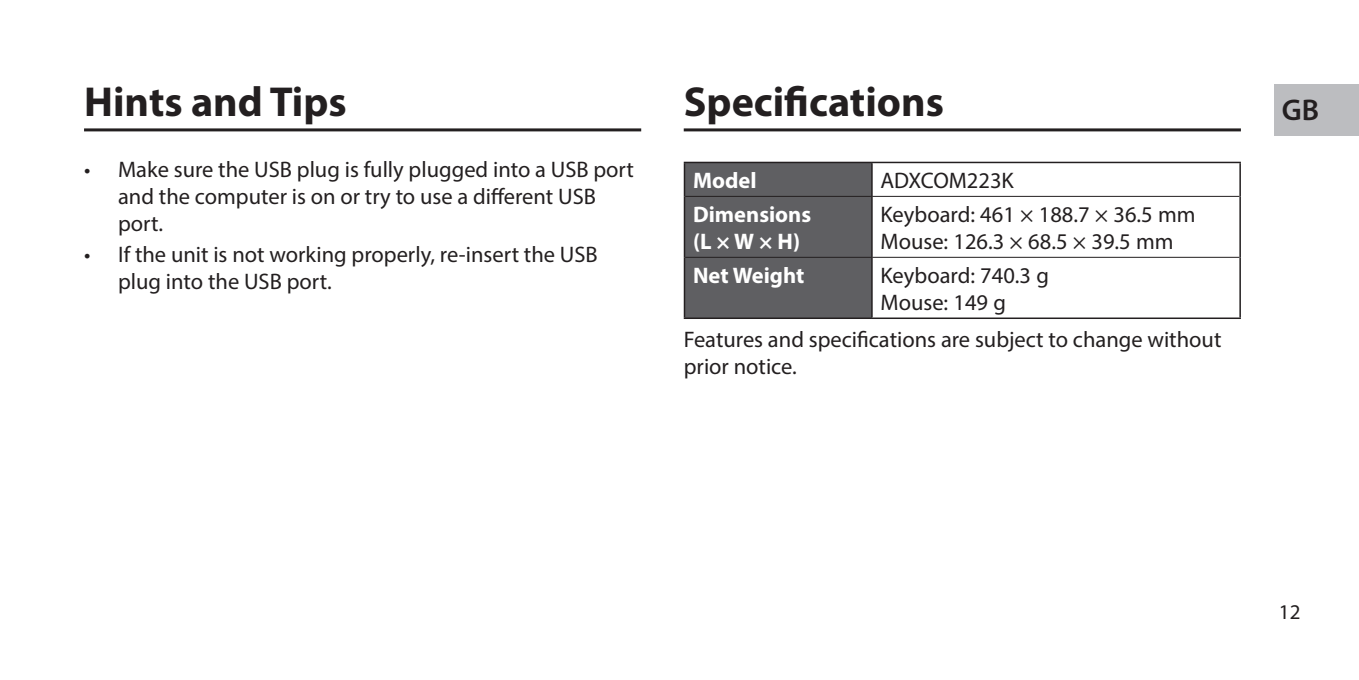
<style>
.page{position:relative;width:1359px;height:680px;background:#fff}
.page>*{position:absolute;margin:0;border:0;box-sizing:border-box;transform-origin:0 0}
.t1{font:700 42px "Myriad Pro";color:#231f20}
.t2{font:600 30px "Myriad Pro";color:#231f20}
.t3{font:22.5px/27px "Myriad Pro";color:#231f20}
.t4{font:700 22.5px/27px "Myriad Pro";color:#fff}
.t5{font:21px "Myriad Pro";color:#231f20}
</style>
<div class="page">
<div style="left:1275px;top:84px;width:84px;height:51px;background:#bcbdc0"></div>
<hr style="left:84px;top:128px;width:557px;height:3px;background:#231f20">
<hr style="left:684px;top:128px;width:557px;height:3px;background:#231f20">
<div style="left:685px;top:163px;width:186px;height:154px;background:#5f5f62"></div>
<hr style="left:684px;top:162px;width:188px;height:1px;background:#231f20">
<hr style="left:684px;top:163px;width:1px;height:33px;background:#231f20">
<hr style="left:872px;top:162px;width:369px;height:1px;background:#231f20">
<hr style="left:871px;top:163px;width:1px;height:33px;background:#231f20">
<hr style="left:1239px;top:163px;width:2px;height:33px;background:#231f20">
<hr style="left:684px;top:196px;width:1px;height:61px;background:#231f20">
<hr style="left:871px;top:197px;width:1px;height:60px;background:#231f20">
<hr style="left:1239px;top:196px;width:2px;height:61px;background:#231f20">
<hr style="left:684px;top:257px;width:1px;height:60px;background:#231f20">
<hr style="left:871px;top:257px;width:1px;height:60px;background:#231f20">
<hr style="left:1239px;top:257px;width:2px;height:60px;background:#231f20">
<hr style="left:684px;top:317px;width:188px;height:2px;background:#231f20">
<hr style="left:872px;top:317px;width:369px;height:2px;background:#231f20">
<hr style="left:685px;top:196px;width:187px;height:1px;background:#231f20">
<hr style="left:872px;top:196px;width:367px;height:1px;background:#231f20">
<hr style="left:685px;top:257px;width:187px;height:1px;background:#231f20">
<hr style="left:872px;top:257px;width:367px;height:1px;background:#231f20">
<h1 class="t1" style="left:84px;top:74px;width:264px">Hints and Tips</h1>
<p class="t3" style="left:118px;top:155px;width:517px;text-indent:-34px">• Make sure the USB plug is fully plugged into a USB port and the computer is on or try to use a different USB port.</p>
<p class="t3" style="left:118px;top:240px;width:481px;text-indent:-34px">• If the unit is not working properly, re-insert the USB plug into the USB port.</p>
<h1 class="t1" style="left:684px;top:74px;width:262px">Specifications</h1>
<p class="t4" style="left:693px;top:166px;width:65px">Model</p>
<p class="t3" style="left:880px;top:166px;width:135px">ADXCOM223K</p>
<p class="t4" style="left:693px;top:200px;width:120px">Dimensions (L × W × H)</p>
<p class="t3" style="left:880px;top:200px;width:317px">Keyboard: 461 × 188.7 × 36.5 mm<br>Mouse: 126.3 × 68.5 × 39.5 mm</p>
<p class="t4" style="left:693px;top:261px;width:113px">Net Weight</p>
<p class="t3" style="left:880px;top:261px;width:170px">Keyboard: 740.3 g<br>Mouse: 149 g</p>
<p class="t3" style="left:684px;top:325px;width:539px">Features and specifications are subject to change without prior notice.</p>
<h2 class="t2" style="left:1281px;top:90px;width:39px">GB</h2>
<p class="t5" style="left:1279px;top:599px;width:23px">12</p>
</div>
